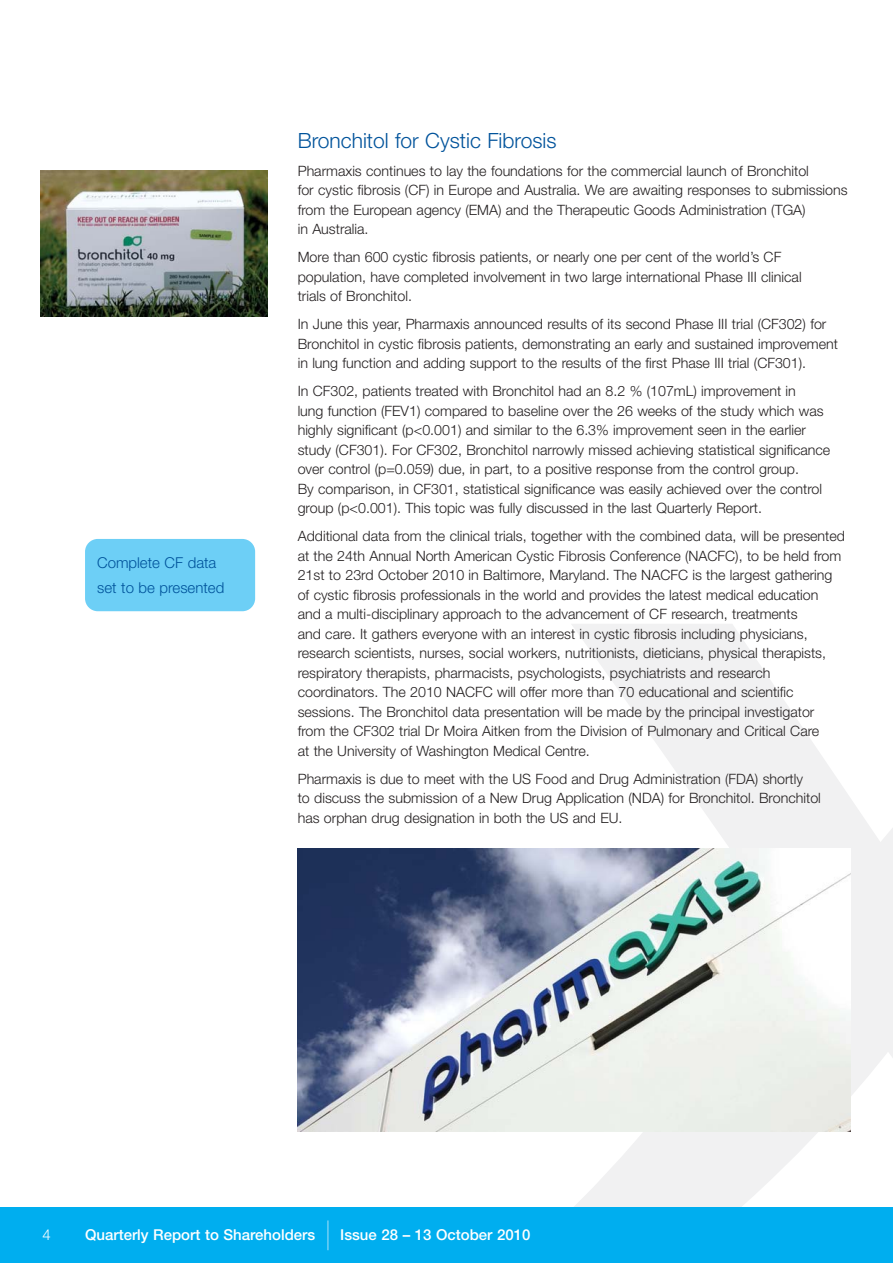
<style>
.page{position:relative;width:893px;height:1263px;background:#fff}
.page>*{position:absolute;margin:0;border:0;box-sizing:border-box;transform-origin:0 0}
.t1{font:300 21px "Helvetica Neue";color:#00539b}
.t2{font:500 15px "Helvetica Neue";color:#fff}
.t3{font:300 15px/25.5px "Helvetica Neue";color:#00539b}
.t4{font:300 15px "Helvetica Neue";color:#fff}
.t5{font:300 14.25px/19.5px "Helvetica Neue";color:#231f20}
</style>
<div class="page">
<svg style="left:338px;top:624px;width:555px;height:584px"></svg>
<div style="left:85px;top:539px;width:170px;height:72px;background:#6dcff6;border-radius:13px"></div>
<div style="left:0;top:1208px;width:893px;height:55px;background:#00aeef"></div>
<hr style="left:327px;top:1220px;width:2px;height:30px;background:#71d0f6">
<img style="left:298px;top:848px;width:552px;height:283px">
<img style="left:41px;top:171px;width:226px;height:145px">
<p class="t3" style="left:97px;top:551px;width:129px">Complete CF data set to be presented</p>
<h1 class="t1" style="left:298px;top:133px;width:260px">Bronchitol for Cystic Fibrosis</h1>
<p class="t5" style="left:298px;top:162px;width:551px">Pharmaxis continues to lay the foundations for the commercial launch of Bronchitol<br>for cystic fibrosis (CF) in Europe and Australia. We are awaiting responses to submissions from the European agency (EMA) and the Therapeutic Goods Administration (TGA)<br>in Australia.</p>
<p class="t5" style="left:298px;top:249px;width:505px">More than 600 cystic fibrosis patients, or nearly one per cent of the world’s CF population, have completed involvement in two large international Phase III clinical trials of Bronchitol.</p>
<p class="t5" style="left:298px;top:316px;width:542px">In June this year, Pharmaxis announced results of its second Phase III trial (CF302) for<br>Bronchitol in cystic fibrosis patients, demonstrating an early and sustained improvement in lung function and adding support to the results of the first Phase III trial (CF301).</p>
<p class="t5" style="left:298px;top:383px;width:534px">In CF302, patients treated with Bronchitol had an 8.2 % (107mL) improvement in<br>lung function (FEV1) compared to baseline over the 26 weeks of the study which was highly significant (p&lt;0.001) and similar to the 6.3% improvement seen in the earlier study (CF301). For CF302, Bronchitol narrowly missed achieving statistical significance over control (p=0.059) due, in part, to a positive response from the control group.<br>By comparison, in CF301, statistical significance was easily achieved over the control group (p&lt;0.001). This topic was fully discussed in the last Quarterly Report.</p>
<p class="t5" style="left:298px;top:528px;width:549px">Additional data from the clinical trials, together with the combined data, will be presented at the 24th Annual North American Cystic Fibrosis Conference (NACFC), to be held from 21st to 23rd October 2010 in Baltimore, Maryland. The NACFC is the largest gathering of cystic fibrosis professionals in the world and provides the latest medical education and a multi-disciplinary approach to the advancement of CF research, treatments<br>and care. It gathers everyone with an interest in cystic fibrosis including physicians, research scientists, nurses, social workers, nutritionists, dieticians, physical therapists, respiratory therapists, pharmacists, psychologists, psychiatrists and research coordinators. The 2010 NACFC will offer more than 70 educational and scientific sessions. The Bronchitol data presentation will be made by the principal investigator from the CF302 trial Dr Moira Aitken from the Division of Pulmonary and Critical Care<br>at the University of Washington Medical Centre.</p>
<p class="t5" style="left:298px;top:770px;width:525px">Pharmaxis is due to meet with the US Food and Drug Administration (FDA) shortly<br>to discuss the submission of a New Drug Application (NDA) for Bronchitol. Bronchitol has orphan drug designation in both the US and EU.</p>
<p class="t4" style="left:43px;top:1229px;width:10px">4</p>
<p class="t2" style="left:85px;top:1229px;width:232px">Quarterly Report to Shareholders</p>
<p class="t2" style="left:340px;top:1229px;width:192px">Issue 28 – 13 October 2010</p>
</div>
